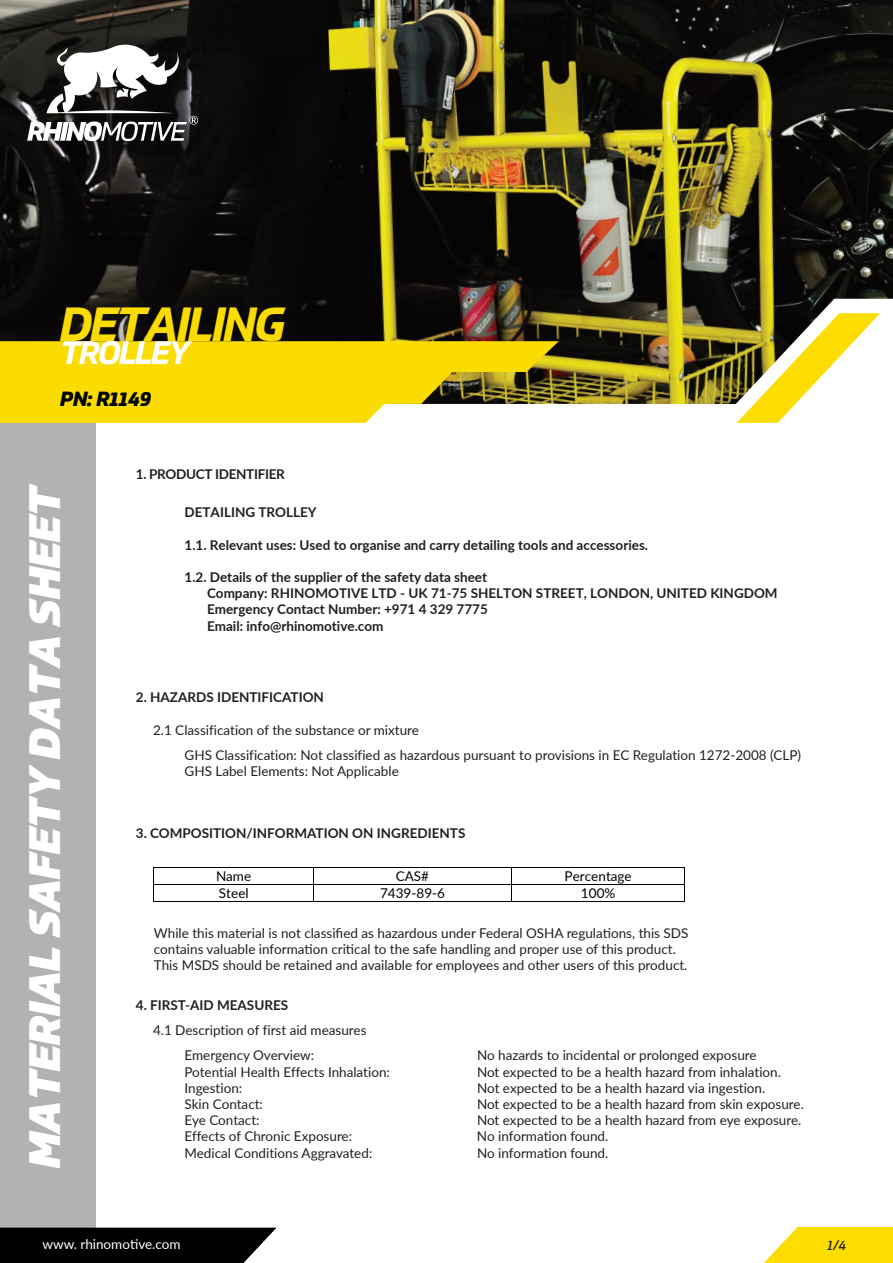
<style>
.page{position:relative;width:893px;height:1263px;background:#fff}
.page>*{position:absolute;margin:0;border:0;box-sizing:border-box;transform-origin:0 0}
.t1{font:italic 700 46.65px "Prometo";letter-spacing:-.04em;color:#fbdc00}
.t2{font:italic 900 42.9px "Rhino Motive";color:#fff}
.t3{font:italic 700 31.5px "Prometo";letter-spacing:-.05em;color:#fff}
.t4{font:19.95px "Rhinomotiv Extra Bold Italic X";color:#000101}
.t5{font:13.5px/25.2px "Lato";color:#231f20}
.t6{font:700 13.5px/16.2px "Lato";color:#231f20}
.t7{font:13.5px "Lato";color:#000}
.t8{font:13.5px "Lato";color:#fff}
.t9{font:700 13.5px "Lato";letter-spacing:-.025em;color:#231f20}
.t10{font:italic 13.5px "Rhino Motive";color:#231f20}
</style>
<div class="page">
<img style="left:0;top:0;width:893px;height:404px">
<div style="left:0;top:423px;width:96px;height:840px;background:#b3b2b3"></div>
<svg style="left:737px;top:313px;width:143px;height:110px"></svg>
<svg style="left:0;top:341px;width:559px;height:82px;background:#ecd116"></svg>
<svg style="left:764px;top:1227px;width:129px;height:36px;background:#fde120"></svg>
<div style="left:0;top:1228px;width:276px;height:35px;background:#000"></div>
<img style="left:24px;top:35px;width:200px;height:125px">
<svg style="left:27px;top:45px;width:171px;height:96px"></svg>
<hr style="left:154px;top:867px;width:159px;height:1px;background:#000">
<hr style="left:314px;top:867px;width:197px;height:1px;background:#000">
<hr style="left:512px;top:867px;width:172px;height:1px;background:#000">
<hr style="left:154px;top:884px;width:159px;height:1px;background:#000">
<hr style="left:314px;top:884px;width:197px;height:1px;background:#000">
<hr style="left:512px;top:884px;width:172px;height:1px;background:#000">
<svg style="left:153px;top:867px;width:1px;height:35px"></svg>
<hr style="left:154px;top:901px;width:159px;height:1px;background:#000">
<svg style="left:313px;top:867px;width:1px;height:35px"></svg>
<hr style="left:314px;top:901px;width:197px;height:1px;background:#000">
<svg style="left:511px;top:867px;width:1px;height:35px"></svg>
<hr style="left:512px;top:901px;width:172px;height:1px;background:#000">
<svg style="left:684px;top:867px;width:1px;height:35px"></svg>
<h1 class="t1" style="left:60px;top:295px;width:227px">DETAILING</h1>
<h3 class="t3" style="left:60px;top:333px;width:131px">TROLLEY</h3>
<h3 class="t4" style="left:60px;top:386px;width:93px">PN: R1149</h3>
<h2 class="t2" style="left:18px;top:1168px;width:686px;rotate:-90deg">MATERIAL SAFETY DATA SHEET</h2>
<p class="t9" style="left:136px;top:464px;width:150px">1. PRODUCT IDENTIFIER</p>
<p class="t6" style="left:185px;top:504px;width:134px">DETAILING TROLLEY</p>
<p class="t6" style="left:185px;top:536px;width:465px">1.1. Relevant uses: Used to organise and carry detailing tools and accessories.</p>
<p class="t6" style="left:207px;top:568px;width:572px;text-indent:-23px">1.2. Details of the supplier of the safety data sheet<br>Company: RHINOMOTIVE LTD - UK 71-75 SHELTON STREET, LONDON, UNITED KINGDOM Emergency Contact Number: +971 4 329 7775<br>Email: info@rhinomotive.com</p>
<p class="t6" style="left:136px;top:688px;width:190px">2. HAZARDS IDENTIFICATION</p>
<p class="t5" style="left:185px;top:717px;width:618px;text-indent:-31px">2.1 Classification of the substance or mixture<br>GHS Classification: Not classified as hazardous pursuant to provisions in EC Regulation 1272-2008 (CLP)</p>
<p class="t5" style="left:185px;top:758px;width:216px">GHS Label Elements: Not Applicable</p>
<p class="t6" style="left:136px;top:825px;width:331px">3. COMPOSITION/INFORMATION ON INGREDIENTS</p>
<p class="t7" style="left:216px;top:867px;width:37px">Name</p>
<p class="t7" style="left:396px;top:867px;width:35px">CAS#</p>
<p class="t7" style="left:565px;top:867px;width:69px">Percentage</p>
<p class="t7" style="left:219px;top:884px;width:31px">Steel</p>
<p class="t7" style="left:380px;top:884px;width:66px">7439-89-6</p>
<p class="t7" style="left:581px;top:884px;width:36px">100%</p>
<p class="t5" style="left:154px;top:924px;width:536px;line-height:16.2px">While this material is not classified as hazardous under Federal OSHA regulations, this SDS contains valuable information critical to the safe handling and proper use of this product.<br>This MSDS should be retained and available for employees and other users of this product.</p>
<p class="t6" style="left:136px;top:996px;width:154px">4. FIRST-AID MEASURES</p>
<p class="t5" style="left:185px;top:1017px;width:184px;text-indent:-31px">4.1 Description of first aid measures<br>Emergency Overview:</p>
<p class="t5" style="left:477px;top:1042px;width:281px">No hazards to incidental or prolonged exposure</p>
<p class="t5" style="left:185px;top:1058px;width:207px">Potential Health Effects Inhalation:</p>
<p class="t5" style="left:477px;top:1058px;width:305px">Not expected to be a health hazard from inhalation.</p>
<p class="t5" style="left:185px;top:1075px;width:59px">Ingestion:</p>
<p class="t5" style="left:477px;top:1075px;width:290px">Not expected to be a health hazard via ingestion.</p>
<p class="t5" style="left:185px;top:1091px;width:80px">Skin Contact:</p>
<p class="t5" style="left:477px;top:1091px;width:328px">Not expected to be a health hazard from skin exposure.</p>
<p class="t5" style="left:185px;top:1107px;width:77px">Eye Contact:</p>
<p class="t5" style="left:477px;top:1107px;width:326px">Not expected to be a health hazard from eye exposure.</p>
<p class="t5" style="left:185px;top:1123px;width:169px">Effects of Chronic Exposure:</p>
<p class="t5" style="left:477px;top:1123px;width:133px">No information found.</p>
<p class="t5" style="left:185px;top:1139px;width:189px">Medical Conditions Aggravated:</p>
<p class="t5" style="left:477px;top:1139px;width:133px">No information found.</p>
<p class="t8" style="left:43px;top:1234px;width:140px">www. rhinomotive.com</p>
<p class="t10" style="left:827px;top:1237px;width:21px">1/4</p>
<p class="t10" style="left:842px;top:1237px;width:9px">2</p>
</div>
